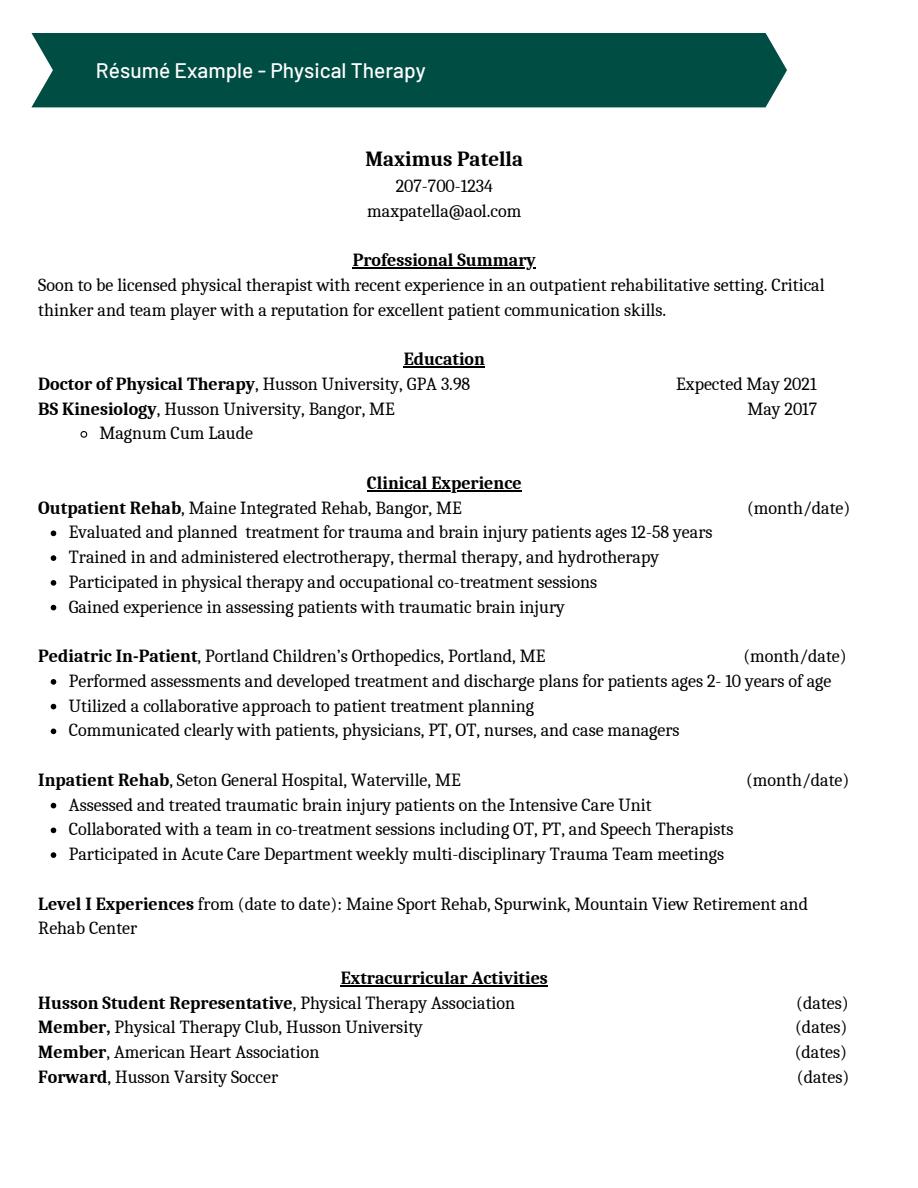
<style>
.page{position:relative;width:918px;height:1188px;background:#fff}
.page>*{position:absolute;margin:0;border:0;box-sizing:border-box;transform-origin:0 0}
.t1{font:500 21px "Barlow";color:#fff}
.t2{font:700 21px "Caladea";color:#000}
.t3{font:18px/24.8px "Caladea";color:#000}
.t4{font:700 18px/24.8px "Caladea";color:#000}
.s1{font-weight:400}
.s2{font-weight:700}
</style>
<div class="page">
<div style="left:32px;top:33px;width:755px;height:74px;background:#004d43"></div>
<svg style="left:80px;top:431px;width:8px;height:7px"></svg>
<svg style="left:51px;top:531px;width:5px;height:5px"></svg>
<svg style="left:51px;top:555px;width:5px;height:6px"></svg>
<svg style="left:51px;top:580px;width:5px;height:6px"></svg>
<svg style="left:51px;top:605px;width:5px;height:5px"></svg>
<svg style="left:51px;top:679px;width:5px;height:6px"></svg>
<svg style="left:51px;top:704px;width:5px;height:5px"></svg>
<svg style="left:51px;top:729px;width:5px;height:5px"></svg>
<svg style="left:51px;top:803px;width:5px;height:5px"></svg>
<svg style="left:51px;top:828px;width:5px;height:5px"></svg>
<svg style="left:51px;top:852px;width:5px;height:6px"></svg>
<hr style="left:353px;top:267px;width:183px;height:1px;background:#000">
<hr style="left:404px;top:366px;width:81px;height:1px;background:#000">
<hr style="left:367px;top:490px;width:155px;height:1px;background:#000">
<hr style="left:341px;top:985px;width:207px;height:1px;background:#000">
<p class="t1" style="left:96px;top:57px;width:331px">Résumé Example - Physical Therapy</p>
<p class="t2" style="left:366px;top:147px;width:159px">Maximus Patella</p>
<p class="t3" style="left:367px;top:174px;width:156px;text-align:center">207-700-1234 maxpatella@aol.com</p>
<p class="t4" style="left:353px;top:248px;width:185px">Professional Summary</p>
<p class="t3" style="left:38px;top:273px;width:788px">Soon to be licensed physical therapist with recent experience in an outpatient rehabilitative setting. Critical thinker and team player with a reputation for excellent patient communication skills.</p>
<p class="t4" style="left:38px;top:347px;width:448px;text-indent:365px">Education<br>Doctor of Physical Therapy<span class="s1">, Husson University, GPA 3.98</span></p>
<p class="t3" style="left:676px;top:372px;width:142px">Expected May 2021</p>
<p class="t3" style="left:38px;top:396px;width:358px"><span class="s2">BS Kinesiology</span>, Husson University, Bangor, ME</p>
<p class="t3" style="left:747px;top:396px;width:71px">May 2017</p>
<p class="t3" style="left:99px;top:421px;width:155px">Magnum Cum Laude</p>
<p class="t4" style="left:38px;top:471px;width:485px;text-indent:329px">Clinical Experience<br>Outpatient Rehab<span class="s1">, Maine Integrated Rehab, Bangor, ME</span></p>
<p class="t3" style="left:69px;top:520px;width:645px">Evaluated and planned treatment for trauma and brain injury patients ages 12-58 years Trained in and administered electrotherapy, thermal therapy, and hydrotherapy Participated in physical therapy and occupational co-treatment sessions<br>Gained experience in assessing patients with traumatic brain injury</p>
<p class="t3" style="left:747px;top:495px;width:105px">(month/date)</p>
<p class="t3" style="left:38px;top:644px;width:509px"><span class="s2">Pediatric In-Patient</span>, Portland Children’s Orthopedics, Portland, ME</p>
<p class="t3" style="left:743px;top:644px;width:105px">(month/date)</p>
<p class="t3" style="left:69px;top:669px;width:764px">Performed assessments and developed treatment and discharge plans for patients ages 2- 10 years of age<br>Utilized a collaborative approach to patient treatment planning<br>Communicated clearly with patients, physicians, PT, OT, nurses, and case managers</p>
<p class="t3" style="left:38px;top:768px;width:424px"><span class="s2">Inpatient Rehab</span>, Seton General Hospital, Waterville, ME</p>
<p class="t3" style="left:746px;top:768px;width:105px">(month/date)</p>
<p class="t3" style="left:69px;top:792px;width:666px">Assessed and treated traumatic brain injury patients on the Intensive Care Unit<br>Collaborated with a team in co-treatment sessions including OT, PT, and Speech Therapists<br>Participated in Acute Care Department weekly multi-disciplinary Trauma Team meetings</p>
<p class="t3" style="left:38px;top:891px;width:771px"><span class="s2">Level I Experiences</span> from (date to date): Maine Sport Rehab, Spurwink, Mountain View Retirement and<br>Rehab Center</p>
<p class="t4" style="left:38px;top:966px;width:511px;text-indent:303px">Extracurricular Activities<br>Husson Student Representative<span class="s1">, Physical Therapy Association</span></p>
<p class="t3" style="left:796px;top:990px;width:54px">(dates)</p>
<p class="t3" style="left:38px;top:1015px;width:386px"><span class="s2">Member,</span> Physical Therapy Club, Husson University</p>
<p class="t3" style="left:795px;top:1015px;width:54px">(dates)</p>
<p class="t3" style="left:38px;top:1040px;width:283px"><span class="s2">Member</span>, American Heart Association</p>
<p class="t3" style="left:795px;top:1040px;width:54px">(dates)</p>
<p class="t3" style="left:38px;top:1065px;width:241px"><span class="s2">Forward</span>, Husson Varsity Soccer</p>
<p class="t3" style="left:797px;top:1065px;width:54px">(dates)</p>
</div>
